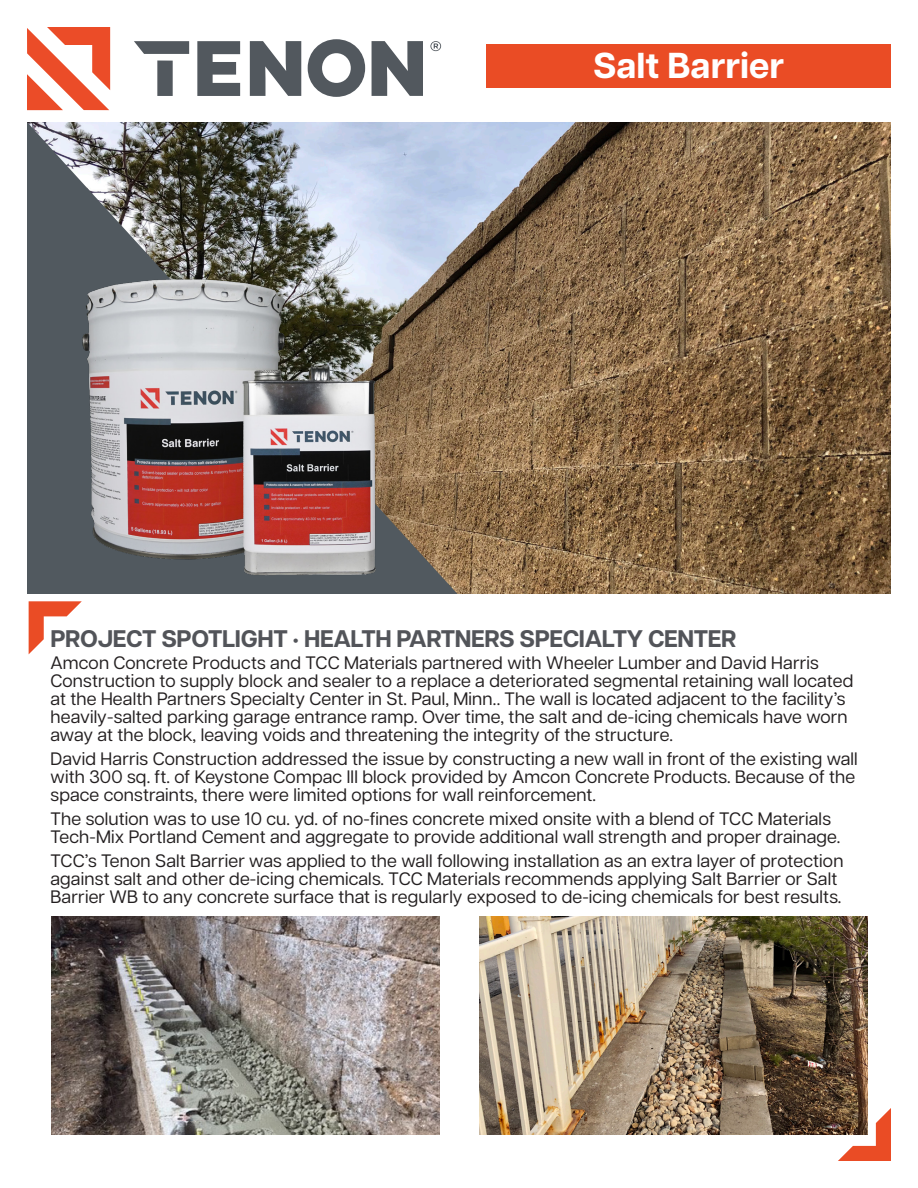
<style>
.page{position:relative;width:918px;height:1188px;background:#fff}
.page>*{position:absolute;margin:0;border:0;box-sizing:border-box;transform-origin:0 0}
.t1{font:700 36px "Articulat CF";color:#fff}
.t2{font:700 24px "Articulat CF";letter-spacing:-.015em;color:#525459}
.Product_Description{font:18px/18px "Articulat CF";letter-spacing:.01em;color:#231f20}
</style>
<div class="page">
<svg style="left:430px;top:41px;width:11px;height:10px"></svg>
<svg style="left:134px;top:41px;width:55px;height:55px"></svg>
<svg style="left:197px;top:41px;width:43px;height:55px"></svg>
<svg style="left:250px;top:41px;width:51px;height:55px"></svg>
<svg style="left:372px;top:41px;width:51px;height:55px"></svg>
<svg style="left:308px;top:39px;width:57px;height:58px"></svg>
<svg style="left:27px;top:27px;width:83px;height:83px"></svg>
<img style="left:458px;top:122px;width:433px;height:472px">
<img style="left:27px;top:122px;width:431px;height:472px">
<img style="left:29px;top:249px;width:388px;height:345px">
<svg style="left:838px;top:1108px;width:53px;height:53px"></svg>
<svg style="left:29px;top:601px;width:53px;height:53px"></svg>
<img style="left:52px;top:917px;width:388px;height:217px">
<img style="left:480px;top:917px;width:387px;height:217px">
<div style="left:486px;top:44px;width:405px;height:44px;background:#ea4c25"></div>
<p class="t1" style="left:593px;top:39px;width:193px">Salt Barrier</p>
<p class="t2" style="left:51px;top:621px;width:687px">PROJECT SPOTLIGHT • HEALTH PARTNERS SPECIALTY CENTER</p>
<p class="Product_Description" style="left:51px;top:652px;width:804px">Amcon Concrete Products and TCC Materials partnered with Wheeler Lumber and David Harris Construction to supply block and sealer to a replace a deteriorated segmental retaining wall located at the Health Partners Specialty Center in St. Paul, Minn.. The wall is located adjacent to the facility’s heavily-salted parking garage entrance ramp. Over time, the salt and de-icing chemicals have worn away at the block, leaving voids and threatening the integrity of the structure.</p>
<p class="Product_Description" style="left:51px;top:748px;width:809px">David Harris Construction addressed the issue by constructing a new wall in front of the existing wall with 300 sq. ft. of Keystone Compac III block provided by Amcon Concrete Products. Because of the space constraints, there were limited options for wall reinforcement.</p>
<p class="Product_Description" style="left:51px;top:808px;width:791px">The solution was to use 10 cu. yd. of no-fines concrete mixed onsite with a blend of TCC Materials<br>Tech-Mix Portland Cement and aggregate to provide additional wall strength and proper drainage.</p>
<p class="Product_Description" style="left:51px;top:850px;width:794px">TCC’s Tenon Salt Barrier was applied to the wall following installation as an extra layer of protection against salt and other de-icing chemicals. TCC Materials recommends applying Salt Barrier or Salt</p>
<p class="Product_Description" style="left:51px;top:886px;width:793px">Barrier WB to any concrete surface that is regularly exposed to de-icing chemicals for best results.</p>
</div>
